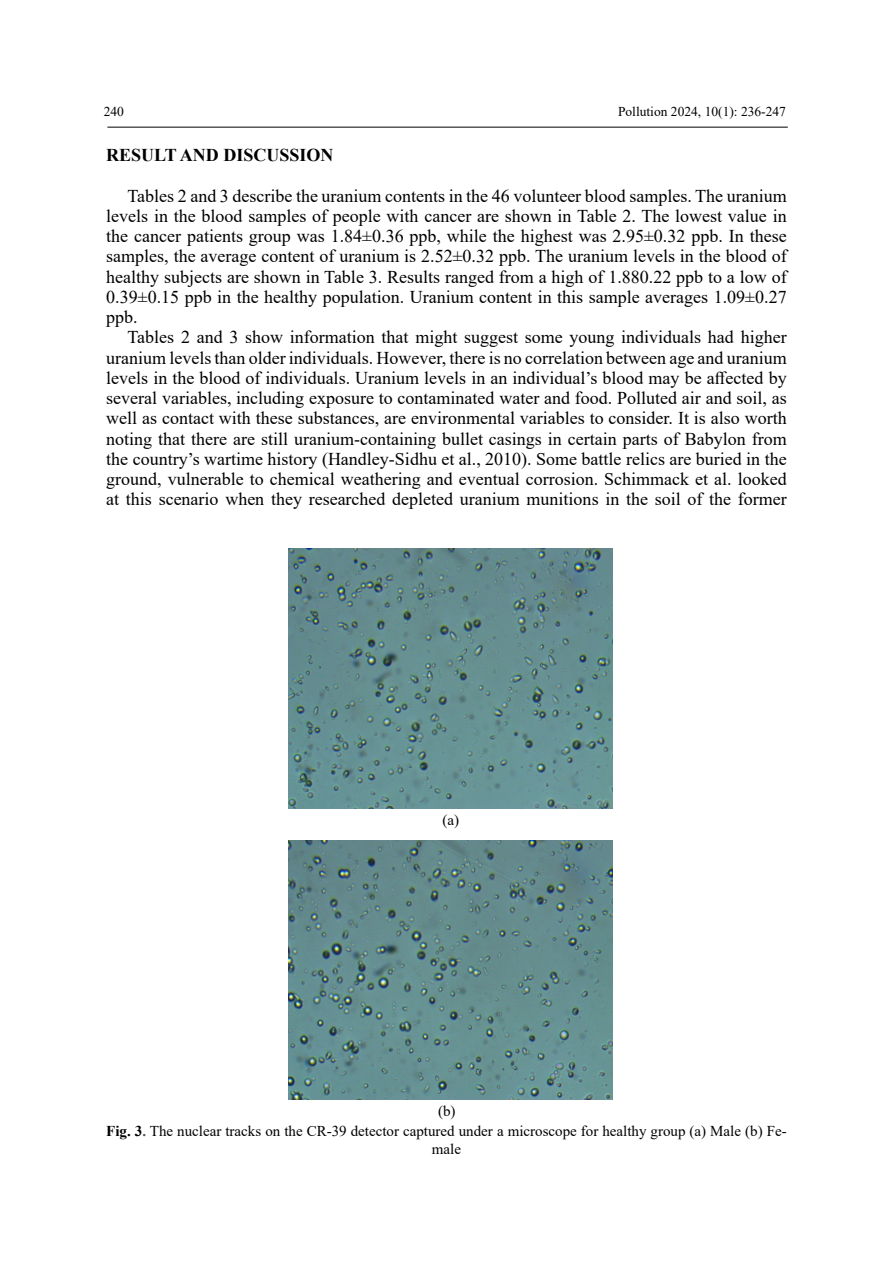
<style>
.page{position:relative;width:893px;height:1263px;background:#fff}
.page>*{position:absolute;margin:0;border:0;box-sizing:border-box;transform-origin:0 0}
.t1{font:18px/20.2px "Times New Roman";color:#000;text-align:justify}
.t2{font:700 18px "Times New Roman";color:#000}
.t3{font:15px/18px "Times New Roman";color:#000;text-align:center}
.t4{font:15px/24.6px "Times New Roman";color:#000;text-align:center}
.t5{font:13.5px "Times New Roman";color:#000}
.s1{font-weight:700}
.s2{font-weight:700;color:#44546a}
</style>
<div class="page">
<hr style="left:107px;top:127px;width:681px;height:1px;background:#000">
<img style="left:289px;top:840px;width:324px;height:259px">
<img style="left:289px;top:549px;width:324px;height:259px">
<p class="t5" style="left:104px;top:102px;width:22px">240</p>
<p class="t5" style="left:618px;top:102px;width:170px">Pollution 2024, 10(1): 236-247</p>
<p class="t2" style="left:106px;top:142px;width:229px">RESULT AND DISCUSSION</p>
<p class="t1" style="left:106px;top:185px;width:682px;text-indent:21px">Tables 2 and 3 describe the uranium contents in the 46 volunteer blood samples. The uranium levels in the blood samples of people with cancer are shown in Table 2. The lowest value in the cancer patients group was 1.84±0.36 ppb, while the highest was 2.95±0.32 ppb. In these samples, the average content of uranium is 2.52±0.32 ppb. The uranium levels in the blood of healthy subjects are shown in Table 3. Results ranged from a high of 1.880.22 ppb to a low of 0.39±0.15 ppb in the healthy population. Uranium content in this sample averages 1.09±0.27 ppb.</p>
<p class="t1" style="left:106px;top:327px;width:682px;text-indent:21px">Tables 2 and 3 show information that might suggest some young individuals had higher uranium levels than older individuals. However, there is no correlation between age and uranium levels in the blood of individuals. Uranium levels in an individual’s blood may be affected by several variables, including exposure to contaminated water and food. Polluted air and soil, as well as contact with these substances, are environmental variables to consider. It is also worth noting that there are still uranium-containing bullet casings in certain parts of Babylon from the country’s wartime history (Handley-Sidhu et al., 2010). Some battle relics are buried in the ground, vulnerable to chemical weathering and eventual corrosion. Schimmack et al. looked at this scenario when they researched depleted uranium munitions in the soil of the former</p>
<p class="t4" style="left:443px;top:807px;width:18px">(a)</p>
<p class="t4" style="left:296px;top:1099px;width:310px">(b)<br><span class="s1">Figure 3</span><span class="s2">.</span> The nuclear tracks on the CR-39 detector</p>
<p class="t3" style="left:106px;top:1121px;width:682px"><span class="s1">Fig. 3</span><span class="s2">.</span> The nuclear tracks on the CR-39 detector captured under a microscope for healthy group (a) Male (b) Fe&shy;male</p>
</div>
